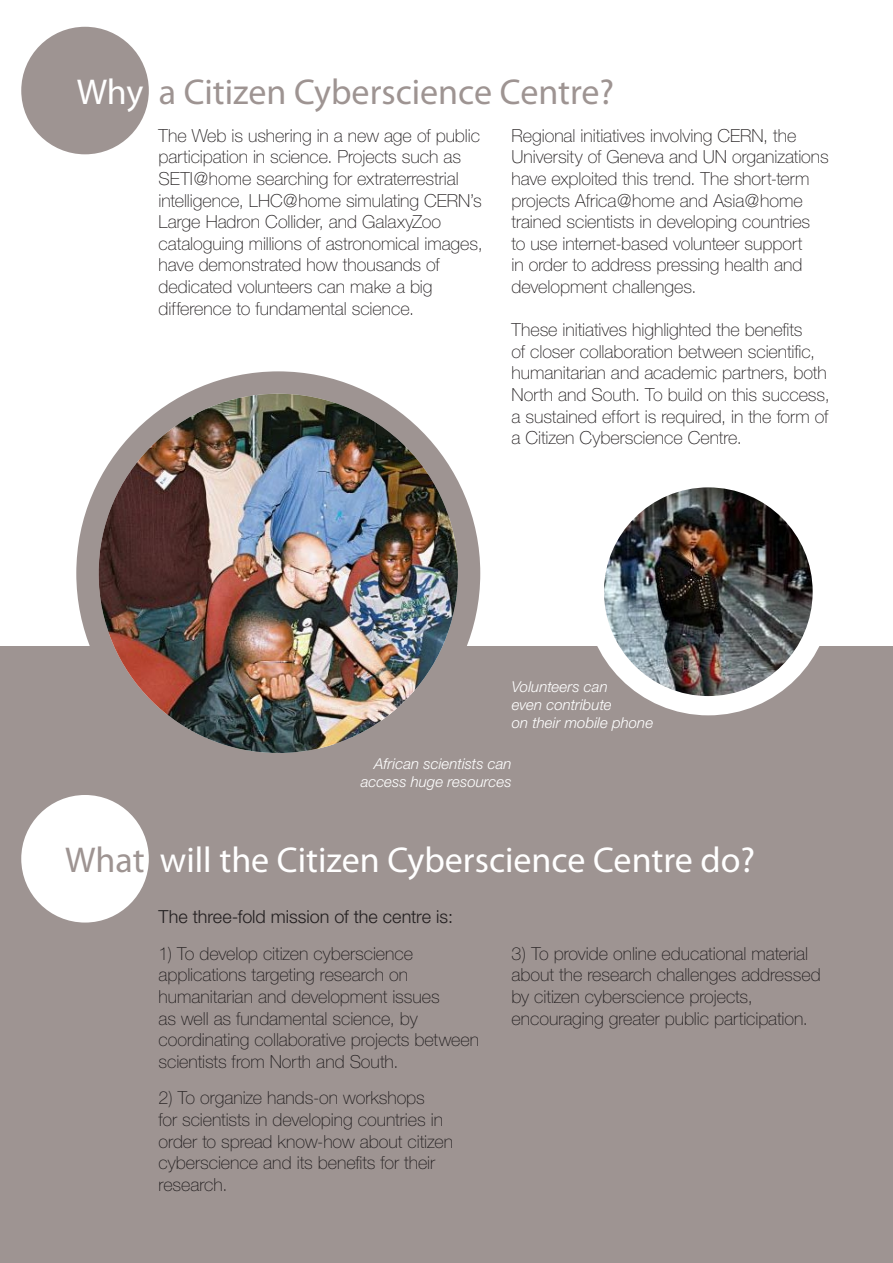
<style>
.page{position:relative;width:893px;height:1263px;background:#fff}
.page>*{position:absolute;margin:0;border:0;box-sizing:border-box;transform-origin:0 0}
.t1{font:36px "Myriad Pro";color:#fff}
.t2{font:36px "Myriad Pro";color:#9e9492}
.t3{font:100 18px/21.6px "Helvetica Neue";letter-spacing:-.005em;color:#231f20}
.t4{font:300 18px "Helvetica Neue";color:#231f20}
.t5{font:italic 300 15px/18px "Helvetica Neue";letter-spacing:.005em;color:#fff;text-align:right}
.s1{color:#fff}
.s2{color:#9e9492}
</style>
<div class="page">
<div style="left:0;top:646px;width:893px;height:617px;background:#9e9492"></div>
<div style="left:76px;top:371px;width:404px;height:404px;background:#9e9492;border-radius:50%"></div>
<img style="left:99px;top:394px;width:359px;height:359px;border-radius:180px">
<div style="left:585px;top:468px;width:247px;height:247px;background:#fff;border-radius:50%"></div>
<img style="left:604px;top:487px;width:209px;height:209px;border-radius:104px">
<div style="left:21px;top:27px;width:128px;height:127px;background:#9e9492;border-radius:50%"></div>
<div style="left:21px;top:795px;width:128px;height:127px;background:#fff;border-radius:50%"></div>
<h1 class="t2" style="left:77px;top:70px;width:539px"><span class="s1">Why</span> a Citizen Cyberscience Centre?</h1>
<p class="t3" style="left:159px;top:124px;width:326px">The Web is ushering in a new age of public participation in science. Projects such as SETI@home searching for extraterrestrial intelligence, LHC@home simulating CERN’s Large Hadron Collider, and GalaxyZoo cataloguing millions of astronomical images, have demonstrated how thousands of dedicated volunteers can make a big difference to fundamental science.</p>
<p class="t3" style="left:512px;top:124px;width:319px">Regional initiatives involving CERN, the University of Geneva and UN organizations have exploited this trend. The short-term projects Africa@home and Asia@home trained scientists in developing countries<br>to use internet-based volunteer support<br>in order to address pressing health and development challenges.</p>
<p class="t3" style="left:512px;top:319px;width:320px">These initiatives highlighted the benefits<br>of closer collaboration between scientific, humanitarian and academic partners, both North and South. To build on this success, a sustained effort is required, in the form of a Citizen Cyberscience Centre.</p>
<p class="t5" style="left:512px;top:678px;width:143px;text-align:left">Volunteers can<br>even contribute<br>on their mobile phone</p>
<p class="t5" style="left:361px;top:754px;width:152px">African scientists can access huge resources</p>
<h1 class="t1" style="left:65px;top:838px;width:691px"><span class="s2">What</span> will the Citizen Cyberscience Centre do?</h1>
<p class="t4" style="left:159px;top:906px;width:296px">The three-fold mission of the centre is:</p>
<p class="t3" style="left:159px;top:943px;width:322px">1) To develop citizen cyberscience applications targeting research on humanitarian and development issues<br>as well as fundamental science, by coordinating collaborative projects between scientists from North and South.</p>
<p class="t3" style="left:159px;top:1087px;width:296px">2) To organize hands-on workshops<br>for scientists in developing countries in order to spread know-how about citizen cyberscience and its benefits for their research.</p>
<p class="t3" style="left:512px;top:943px;width:311px">3) To provide online educational material about the research challenges addressed by citizen cyberscience projects, encouraging greater public participation.</p>
</div>
